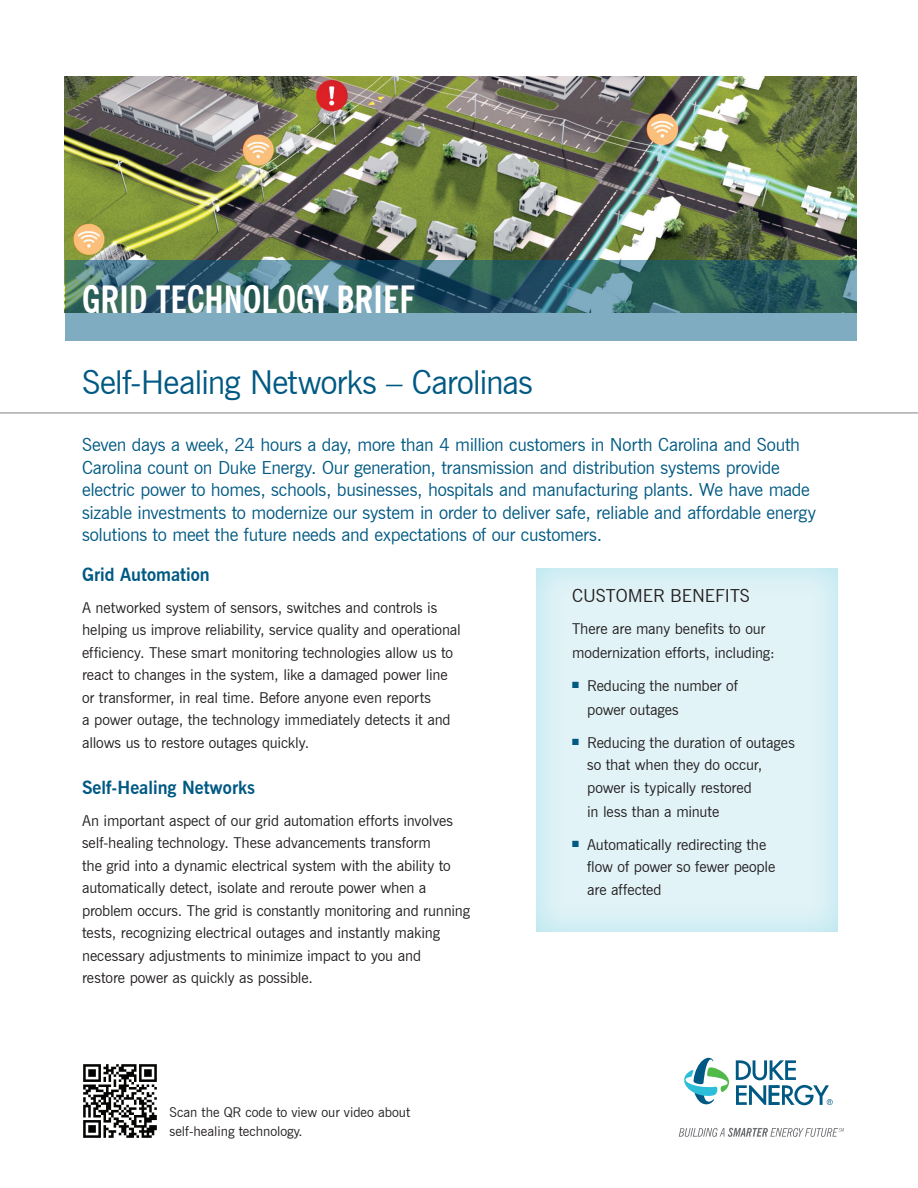
<style>
.page{position:relative;width:918px;height:1188px;background:#fff}
.page>*{position:absolute;margin:0;border:0;box-sizing:border-box;transform-origin:0 0}
.t1{font:700 condensed 37.5px "News Gothic BT";color:#fff}
.t2{font:33px "News Gothic BT";letter-spacing:-.025em;color:#005983}
.t3{font:18px/22.5px "News Gothic BT";letter-spacing:-.015em;color:#005983}
.t4{font:700 18px "News Gothic BT";color:#005983}
.t5{font:18px "News Gothic BT";color:#231f20}
.t6{font:15px/22.5px "News Gothic BT";letter-spacing:-.005em;color:#231f20}
.t7{font:13.5px/19.5px "News Gothic BT";color:#231f20}
</style>
<div class="page">
<img style="left:65px;top:77px;width:791px;height:183px">
<svg style="left:65px;top:260px;width:791px;height:81px;background:#51808a"></svg>
<hr style="left:0;top:413px;width:918px;height:1px;background:#808285">
<div style="left:536px;top:567px;width:303px;height:364px;background:#2cbdd8;opacity:.25"></div>
<img style="left:83px;top:1064px;width:74px;height:74px">
<svg style="left:684px;top:1058px;width:149px;height:48px"></svg>
<svg style="left:679px;top:1128px;width:165px;height:9px"></svg>
<h1 class="t1" style="left:82px;top:276px;width:335px">GRID TECHNOLOGY BRIEF</h1>
<h2 class="t2" style="left:82px;top:363px;width:452px">Self-Healing Networks – Carolinas</h2>
<p class="t3" style="left:82px;top:433px;width:735px">Seven days a week, 24 hours a day, more than 4 million customers in North Carolina and South Carolina count on Duke Energy. Our generation, transmission and distribution systems provide electric power to homes, schools, businesses, hospitals and manufacturing plants. We have made sizable investments to modernize our system in order to deliver safe, reliable and affordable energy solutions to meet the future needs and expectations of our customers.</p>
<p class="t4" style="left:82px;top:564px;width:129px">Grid Automation</p>
<p class="t6" style="left:82px;top:596px;width:380px">A networked system of sensors, switches and controls is helping us improve reliability, service quality and operational efficiency. These smart monitoring technologies allow us to react to changes in the system, like a damaged power line or transformer, in real time. Before anyone even reports<br>a power outage, the technology immediately detects it and allows us to restore outages quickly.</p>
<p class="t4" style="left:82px;top:777px;width:175px">Self-Healing Networks</p>
<p class="t6" style="left:82px;top:809px;width:389px">An important aspect of our grid automation efforts involves self-healing technology. These advancements transform<br>the grid into a dynamic electrical system with the ability to automatically detect, isolate and reroute power when a problem occurs. The grid is constantly monitoring and running tests, recognizing electrical outages and instantly making necessary adjustments to minimize impact to you and<br>restore power as quickly as possible.</p>
<p class="t5" style="left:572px;top:585px;width:179px">CUSTOMER BENEFITS</p>
<p class="t6" style="left:572px;top:616px;width:204px;line-height:24px">There are many benefits to our modernization efforts, including:</p>
<p class="t6" style="left:587px;top:673px;width:152px;line-height:24px;text-indent:-15px"><sup>■</sup> Reducing the number of power outages</p>
<p class="t6" style="left:587px;top:731px;width:209px;text-indent:-15px"><sup>■</sup> Reducing the duration of outages so that when they do occur, power is typically restored</p>
<p class="t6" style="left:587px;top:800px;width:134px">in less than a minute</p>
<p class="t6" style="left:587px;top:833px;width:190px;text-indent:-15px"><sup>■</sup> Automatically redirecting the flow of power so fewer people are affected</p>
<p class="t7" style="left:170px;top:1102px;width:242px">Scan the QR code to view our video about self-healing technology.</p>
</div>
